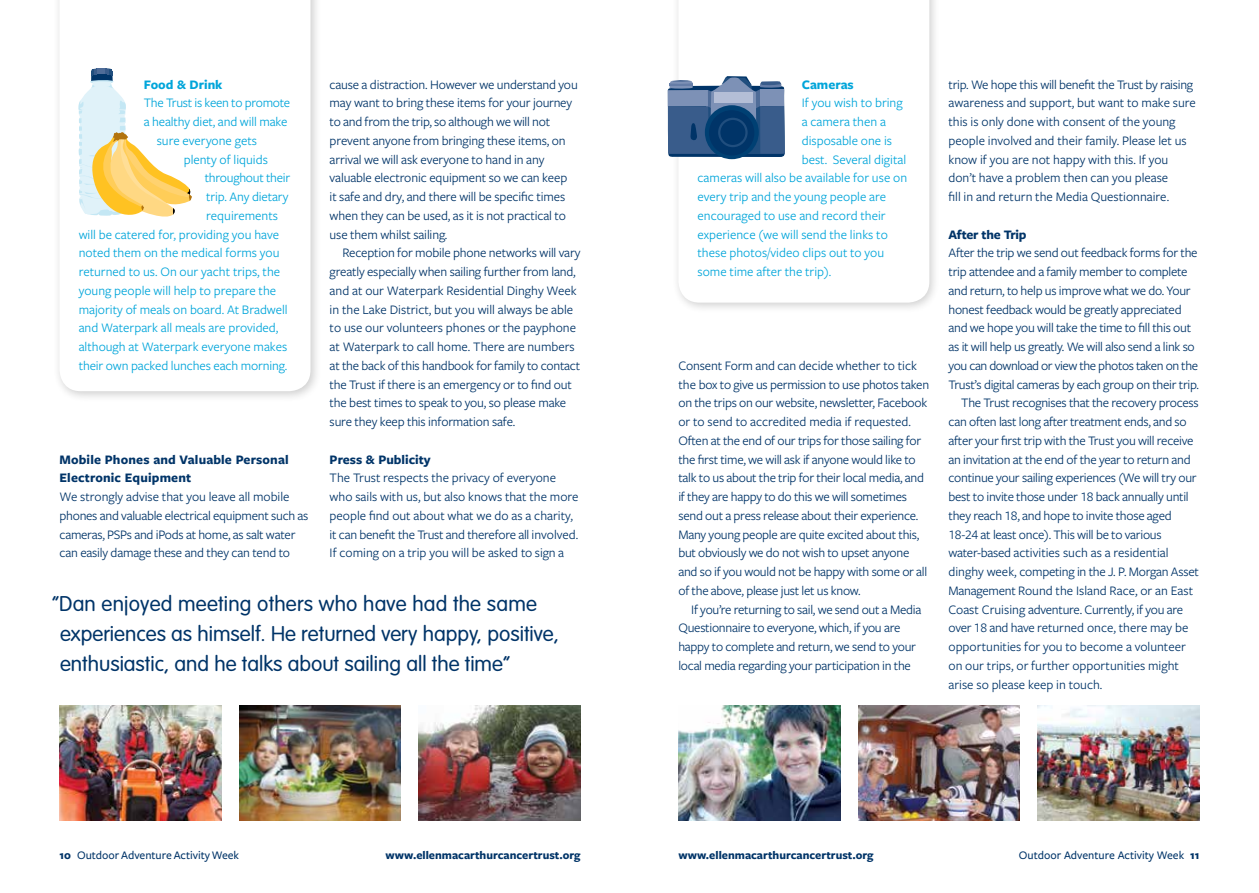
<style>
.page{position:relative;width:1259px;height:893px;background:#fff}
.page>*{position:absolute;margin:0;border:0;box-sizing:border-box;transform-origin:0 0}
.t1{font:300 21px/30px "VAG Rounded Std";color:#003468}
.t2{font:13.5px/18.8px "Freight Sans";letter-spacing:-.02em;color:#003468}
.t3{font:13.5px/18.8px "Freight Sans";color:#003468}
.t4{font:13.5px "Freight Sans";color:#00a5da}
.t5{font:700 13.5px/18.8px "Freight Sans";letter-spacing:.01em;color:#003468}
.t6{font:13.5px "Freight Sans";letter-spacing:-.02em;color:#00a5da}
.t7{font:700 13.5px "Freight Sans";color:#00a5da}
.t8{font:700 13.5px "Freight Sans";letter-spacing:-.02em;color:#003468}
.t9{font:700 12px "Freight Sans";color:#003468}
.t10{font:500 12px "Freight Sans";color:#003468}
.s1{font-family:"Freight Sans Book SC"}
.s2{font-weight:700}
</style>
<div class="page">
<div style="left:53px;top:0;width:269px;height:402px;background:#000;opacity:.2"></div>
<svg style="left:60px;top:0;width:250px;height:391px"></svg>
<svg style="left:78px;top:68px;width:115px;height:153px"></svg>
<img style="left:60px;top:706px;width:161px;height:115px">
<img style="left:239px;top:706px;width:162px;height:115px">
<img style="left:419px;top:706px;width:161px;height:115px">
<img style="left:678px;top:706px;width:162px;height:115px">
<img style="left:858px;top:706px;width:161px;height:115px">
<img style="left:1037px;top:706px;width:162px;height:115px">
<div style="left:671px;top:0;width:269px;height:314px;background:#000;opacity:.2"></div>
<svg style="left:678px;top:0;width:251px;height:303px"></svg>
<svg style="left:668px;top:76px;width:117px;height:81px;background:#4a6c96"></svg>
<p class="t7" style="left:144px;top:79px;width:80px">Food &amp; Drink</p>
<p class="t6" style="left:144px;top:98px;width:148px">The Trust is keen to promote</p>
<p class="t4" style="left:144px;top:117px;width:145px">a healthy diet, and will make</p>
<p class="t4" style="left:157px;top:135px;width:102px">sure everyone gets</p>
<p class="t4" style="left:184px;top:154px;width:86px">plenty of liquids</p>
<p class="t6" style="left:205px;top:173px;width:87px">throughout their</p>
<p class="t4" style="left:206px;top:192px;width:84px">trip. Any dietary</p>
<p class="t4" style="left:206px;top:210px;width:73px">requirements</p>
<p class="t4" style="left:79px;top:229px;width:202px">will be catered for, providing you have</p>
<p class="t4" style="left:79px;top:248px;width:202px">noted them on the medical forms you</p>
<p class="t4" style="left:79px;top:267px;width:203px">returned to us. On our yacht trips, the</p>
<p class="t4" style="left:79px;top:285px;width:199px">young people will help to prepare the</p>
<p class="t4" style="left:79px;top:304px;width:211px">majority of meals on board. At Bradwell</p>
<p class="t4" style="left:79px;top:323px;width:201px">and Waterpark all meals are provided,</p>
<p class="t4" style="left:79px;top:342px;width:210px">although at Waterpark everyone makes</p>
<p class="t4" style="left:79px;top:360px;width:210px">their own packed lunches each morning.</p>
<p class="t5" style="left:60px;top:451px;width:231px">Mobile Phones and Valuable Personal<br>Electronic Equipment</p>
<p class="t2" style="left:60px;top:489px;width:250px">We strongly advise that you leave all mobile phones and valuable electrical equipment such as cameras, PSPs and iPods at home, as salt water can easily damage these and they can tend to</p>
<p class="t2" style="left:330px;top:76px;width:250px">cause a distraction. However we understand you may want to bring these items for your journey to and from the trip, so although we will not prevent anyone from bringing these items, on arrival we will ask everyone to hand in any valuable electronic equipment so we can keep<br>it safe and dry, and there will be specific times when they can be used, as it is not practical to use them whilst sailing.</p>
<p class="t2" style="left:330px;top:245px;width:252px;text-indent:13px">Reception for mobile phone networks will vary greatly especially when sailing further from land, and at our Waterpark Residential Dinghy Week in the Lake District, but you will always be able to use our volunteers phones or the payphone at Waterpark to call home. There are numbers at the back of this handbook for family to contact the Trust if there is an emergency or to find out the best times to speak to you, so please make sure they keep this information safe.</p>
<p class="t5" style="left:330px;top:451px;width:103px">Press &amp; Publicity</p>
<p class="t3" style="left:330px;top:470px;width:250px">The Trust respects the privacy of everyone who sails with us, but also knows that the more people find out about what we do as a charity, it can benefit the Trust and therefore all involved.<br>If coming on a trip you will be asked to sign a</p>
<h1 class="t1" style="left:60px;top:590px;width:500px;text-indent:-8px">“ Dan enjoyed meeting others who have had the same experiences as himself. He returned very happy, positive, enthusiastic, and he talks about sailing all the time”</h1>
<p class="t7" style="left:801px;top:79px;width:54px">Cameras</p>
<p class="t4" style="left:801px;top:98px;width:102px">If you wish to bring</p>
<p class="t4" style="left:801px;top:117px;width:86px">a camera then a</p>
<p class="t4" style="left:801px;top:135px;width:92px">disposable one is</p>
<p class="t4" style="left:801px;top:154px;width:106px">best. Several digital</p>
<p class="t4" style="left:697px;top:173px;width:211px">cameras will also be available for use on</p>
<p class="t4" style="left:697px;top:192px;width:190px">every trip and the young people are</p>
<p class="t4" style="left:697px;top:210px;width:190px">encouraged to use and record their</p>
<p class="t4" style="left:697px;top:229px;width:192px">experience (we will send the links to</p>
<p class="t4" style="left:697px;top:248px;width:188px">these photos/video clips out to you</p>
<p class="t4" style="left:697px;top:267px;width:135px">some time after the trip).</p>
<p class="t2" style="left:678px;top:357px;width:252px">Consent Form and can decide whether to tick the box to give us permission to use photos taken on the trips on our website, newsletter, Facebook or to send to accredited media if requested.<br>Often at the end of our trips for those sailing for the first time, we will ask if anyone would like to talk to us about the trip for their local media, and if they are happy to do this we will sometimes send out a press release about their experience.<br>Many young people are quite excited about this, but obviously we do not wish to upset anyone and so if you would not be happy with some or all of the above, please just let us know.</p>
<p class="t2" style="left:678px;top:601px;width:244px;text-indent:13px">If you’re returning to sail, we send out a Media Questionnaire to everyone, which, if you are happy to complete and return, we send to your local media regarding your participation in the</p>
<p class="t3" style="left:948px;top:76px;width:249px">trip. We hope this will benefit the Trust by raising awareness and support, but want to make sure this is only done with consent of the young people involved and their family. Please let us know if you are not happy with this. If you don’t have a problem then can you please<br>fill in and return the Media Questionnaire.</p>
<p class="t8" style="left:948px;top:229px;width:80px">After the Trip</p>
<p class="t2" style="left:948px;top:245px;width:250px">After the trip we send out feedback forms for the</p>
<p class="t2" style="left:948px;top:264px;width:241px">trip attendee and a family member to complete</p>
<p class="t2" style="left:948px;top:282px;width:244px">and return, to help us improve what we do. Your</p>
<p class="t2" style="left:948px;top:301px;width:235px">honest feedback would be greatly appreciated</p>
<p class="t2" style="left:948px;top:320px;width:244px">and we hope you will take the time to fill this out</p>
<p class="t2" style="left:948px;top:339px;width:248px">as it will help us greatly. We will also send a link so</p>
<p class="t2" style="left:948px;top:357px;width:251px">you can download or view the photos taken on the</p>
<p class="t2" style="left:948px;top:376px;width:252px">Trust’s digital cameras by each group on their trip.</p>
<p class="t2" style="left:961px;top:395px;width:239px">The Trust recognises that the recovery process</p>
<p class="t2" style="left:948px;top:414px;width:240px">can often last long after treatment ends, and so</p>
<p class="t2" style="left:948px;top:432px;width:246px">after your first trip with the Trust you will receive</p>
<p class="t2" style="left:948px;top:451px;width:244px">an invitation at the end of the year to return and</p>
<p class="t2" style="left:948px;top:470px;width:250px">continue your sailing experiences (We will try our</p>
<p class="t2" style="left:948px;top:489px;width:242px">best to invite those under <span class="s1">18</span> back annually until</p>
<p class="t2" style="left:948px;top:507px;width:225px">they reach <span class="s1">18</span>, and hope to invite those aged</p>
<p class="t2" style="left:948px;top:526px;width:215px"><span class="s1">18-24</span> at least once). This will be to various</p>
<p class="t3" style="left:948px;top:545px;width:222px">water-based activities such as a residential</p>
<p class="t2" style="left:948px;top:564px;width:252px">dinghy week, competing in the J. P. Morgan Asset</p>
<p class="t3" style="left:948px;top:582px;width:246px">Management Round the Island Race, or an East</p>
<p class="t2" style="left:948px;top:601px;width:236px">Coast Cruising adventure. Currently, if you are</p>
<p class="t3" style="left:948px;top:620px;width:241px">over <span class="s1">18</span> and have returned once, there may be</p>
<p class="t3" style="left:948px;top:639px;width:239px">opportunities for you to become a volunteer</p>
<p class="t3" style="left:948px;top:657px;width:232px">on our trips, or further opportunities might</p>
<p class="t3" style="left:948px;top:676px;width:155px">arise so please keep in touch.</p>
<p class="t10" style="left:60px;top:851px;width:181px"><span class="s2">10</span> Outdoor Adventure Activity Week</p>
<p class="t9" style="left:385px;top:851px;width:197px">www.ellenmacarthurcancertrust.org</p>
<p class="t9" style="left:678px;top:851px;width:197px">www.ellenmacarthurcancertrust.org</p>
<p class="t10" style="left:1018px;top:851px;width:182px">Outdoor Adventure Activity Week <span class="s2">11</span></p>
</div>
